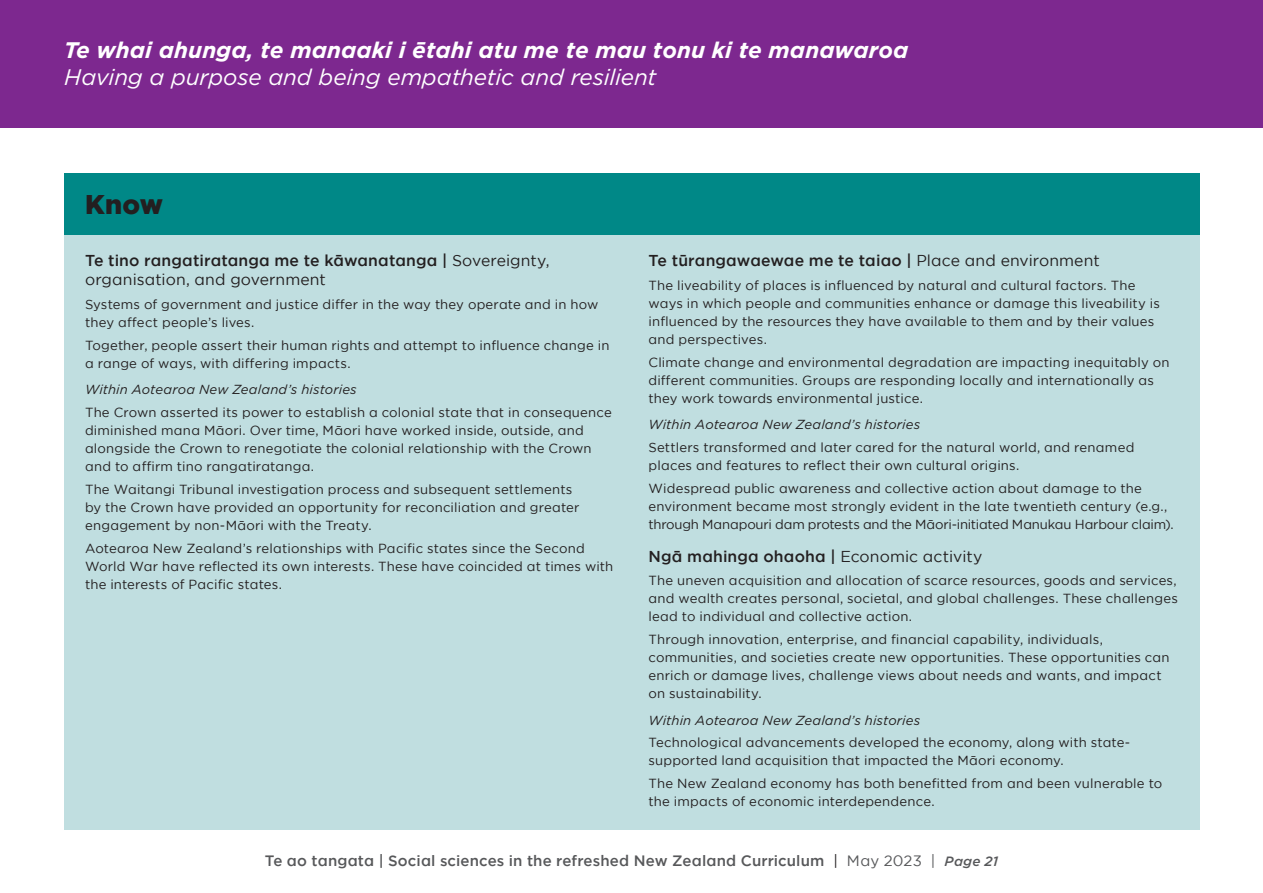
<style>
.page{position:relative;width:1263px;height:893px;background:#fff}
.page>*{position:absolute;margin:0;border:0;box-sizing:border-box;transform-origin:0 0}
.understand_know_do_headings{font:900 27px "Gotham";color:#231f20}
.banner_statement{font:italic 700 22.5px "Gotham";letter-spacing:.005em;color:#fff}
.banner_statement-2{font:italic 22.5px "Gotham";letter-spacing:-.005em;color:#fff}
.t1{font:500 15.75px "Gotham";letter-spacing:.01em;color:#231f20}
.t2{font:15.75px/18.9px "Gotham";letter-spacing:.005em;color:#231f20}
.t3{font:500 15px "Gotham";letter-spacing:.01em;color:#57585a}
.Body{font:13.2px/18px "Gotham";letter-spacing:.015em;color:#231f20}
.Within_Aotearoa_New_Zealand_s_histories{font:italic 13.2px "Gotham";letter-spacing:.01em;color:#231f20}
.s1{font-weight:500}
.s2{font-weight:400}
.s3{font-weight:400;color:#231f20}
.s4{font-style:italic;font-size:13.5px}
</style>
<div class="page">
<div style="left:0;top:0;width:1263px;height:128px;background:#7d288f"></div>
<div style="left:64px;top:234px;width:1135px;height:595px;background:#c0dee0"></div>
<div style="left:64px;top:173px;width:1135px;height:62px;background:#008887"></div>
<p class="banner_statement" style="left:64px;top:35px;width:846px">Te whai ahunga, te manaaki i ētahi atu me te mau tonu ki te manawaroa</p>
<p class="banner_statement-2" style="left:64px;top:63px;width:594px">Having a purpose and being empathetic and resilient</p>
<p class="understand_know_do_headings" style="left:85px;top:185px;width:80px">Know</p>
<h2 class="t2" style="left:85px;top:251px;width:466px"><span class="s1">Te tino rangatiratanga me te kāwanatanga |</span> Sovereignty, organisation, and government</h2>
<p class="Body" style="left:85px;top:295px;width:515px">Systems of government and justice differ in the way they operate and in how they affect people’s lives.</p>
<p class="Body" style="left:85px;top:336px;width:526px">Together, people assert their human rights and attempt to influence change in a range of ways, with differing impacts.</p>
<p class="Within_Aotearoa_New_Zealand_s_histories" style="left:85px;top:381px;width:273px">Within Aotearoa New Zealand’s histories</p>
<p class="Body" style="left:85px;top:403px;width:528px">The Crown asserted its power to establish a colonial state that in consequence diminished mana Māori. Over time, Māori have worked inside, outside, and alongside the Crown to renegotiate the colonial relationship with the Crown and to affirm tino rangatiratanga.</p>
<p class="Body" style="left:85px;top:480px;width:496px">The Waitangi Tribunal investigation process and subsequent settlements by the Crown have provided an opportunity for reconciliation and greater engagement by non-Māori with the Treaty.</p>
<p class="Body" style="left:85px;top:539px;width:530px">Aotearoa New Zealand’s relationships with Pacific states since the Second<br>World War have reflected its own interests. These have coincided at times with the interests of Pacific states.</p>
<h2 class="t1" style="left:648px;top:250px;width:453px">Te tūrangawaewae me te taiao | <span class="s2">Place and environment</span></h2>
<p class="Body" style="left:648px;top:276px;width:513px">The liveability of places is influenced by natural and cultural factors. The ways in which people and communities enhance or damage this liveability is influenced by the resources they have available to them and by their values and perspectives.</p>
<p class="Body" style="left:648px;top:353px;width:522px">Climate change and environmental degradation are impacting inequitably on different communities. Groups are responding locally and internationally as they work towards environmental justice.</p>
<p class="Within_Aotearoa_New_Zealand_s_histories" style="left:648px;top:416px;width:273px">Within Aotearoa New Zealand’s histories</p>
<p class="Body" style="left:648px;top:438px;width:487px">Settlers transformed and later cared for the natural world, and renamed places and features to reflect their own cultural origins.</p>
<p class="Body" style="left:648px;top:479px;width:527px">Widespread public awareness and collective action about damage to the environment became most strongly evident in the late twentieth century (e.g., through Manapouri dam protests and the Māori-initiated Manukau Harbour claim).</p>
<h2 class="t1" style="left:648px;top:546px;width:335px">Ngā mahinga ohaoha | <span class="s2">Economic activity</span></h2>
<p class="Body" style="left:648px;top:571px;width:531px;text-align:justify">The uneven acquisition and allocation of scarce resources, goods and services, and wealth creates personal, societal, and global challenges. These challenges lead to individual and collective action.</p>
<p class="Body" style="left:648px;top:630px;width:523px">Through innovation, enterprise, and financial capability, individuals, communities, and societies create new opportunities. These opportunities can enrich or damage lives, challenge views about needs and wants, and impact on sustainability.</p>
<p class="Within_Aotearoa_New_Zealand_s_histories" style="left:648px;top:712px;width:273px">Within Aotearoa New Zealand’s histories</p>
<p class="Body" style="left:648px;top:733px;width:483px">Technological advancements developed the economy, along with state&shy;supported land acquisition that impacted the Māori economy.</p>
<p class="Body" style="left:648px;top:774px;width:515px">The New Zealand economy has both benefitted from and been vulnerable to the impacts of economic interdependence.</p>
<p class="t3" style="left:265px;top:851px;width:735px">Te ao tangata | Social sciences in the refreshed New Zealand Curriculum <span class="s3">|</span> <span class="s2">May 2023 |</span> <span class="s4">Page 21</span></p>
</div>
